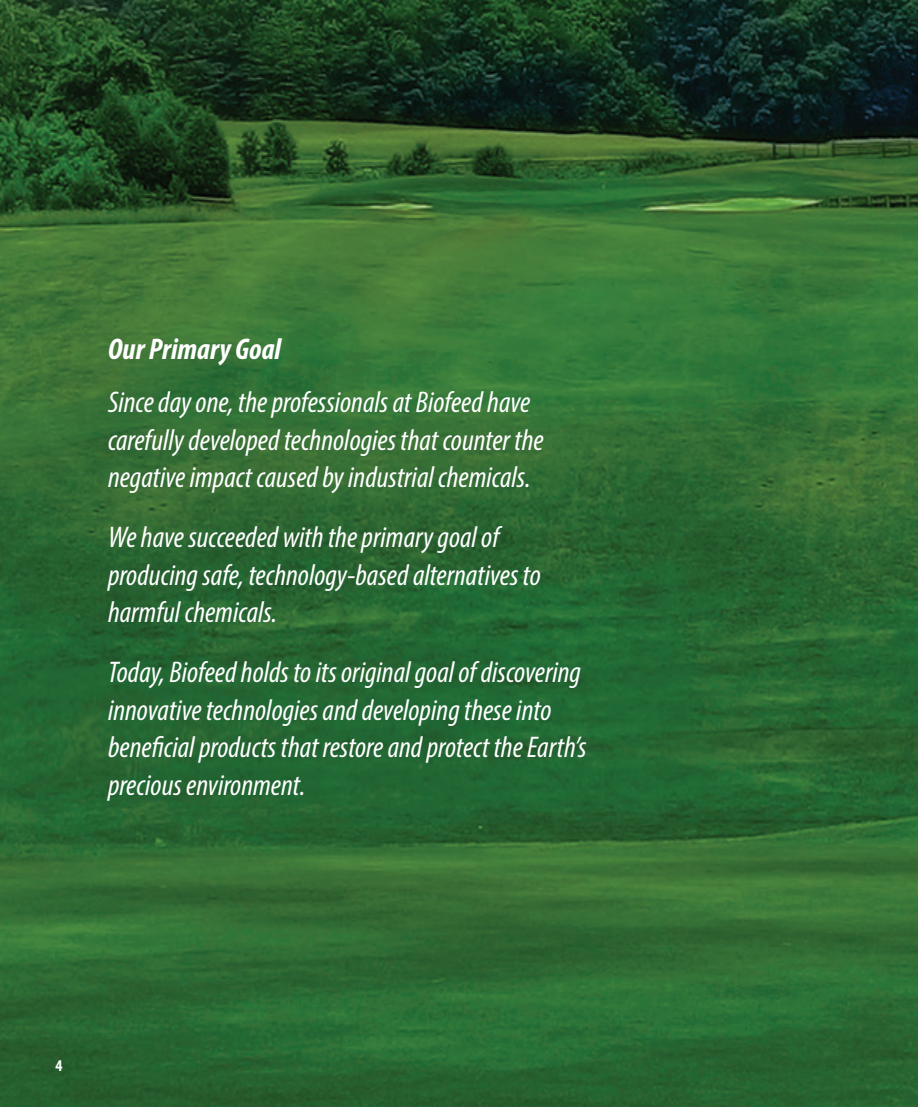
<style>
.page{position:relative;width:918px;height:1107px;background:#fff}
.page>*{position:absolute;margin:0;border:0;box-sizing:border-box;transform-origin:0 0}
.t1{font:italic condensed 30px/37.5px "Myriad Pro";color:#fff}
.t2{font:italic 700 condensed 30px "Myriad Pro";color:#fff}
.t3{font:700 condensed 16.5px "Myriad Pro";color:#fff}
</style>
<div class="page">
<img style="left:0;top:0;width:918px;height:1107px">
<p class="t2" style="left:108px;top:330px;width:175px">Our Primary Goal</p>
<p class="t1" style="left:108px;top:383px;width:437px">Since day one, the professionals at Biofeed have carefully developed technologies that counter the negative impact caused by industrial chemicals.</p>
<p class="t1" style="left:108px;top:518px;width:434px">We have succeeded with the primary goal of producing safe, technology-based alternatives to harmful chemicals.</p>
<p class="t1" style="left:108px;top:653px;width:480px">Today, Biofeed holds to its original goal of discovering innovative technologies and developing these into beneficial products that restore and protect the Earth’s precious environment.</p>
<p class="t3" style="left:55px;top:1055px;width:9px">4</p>
</div>
